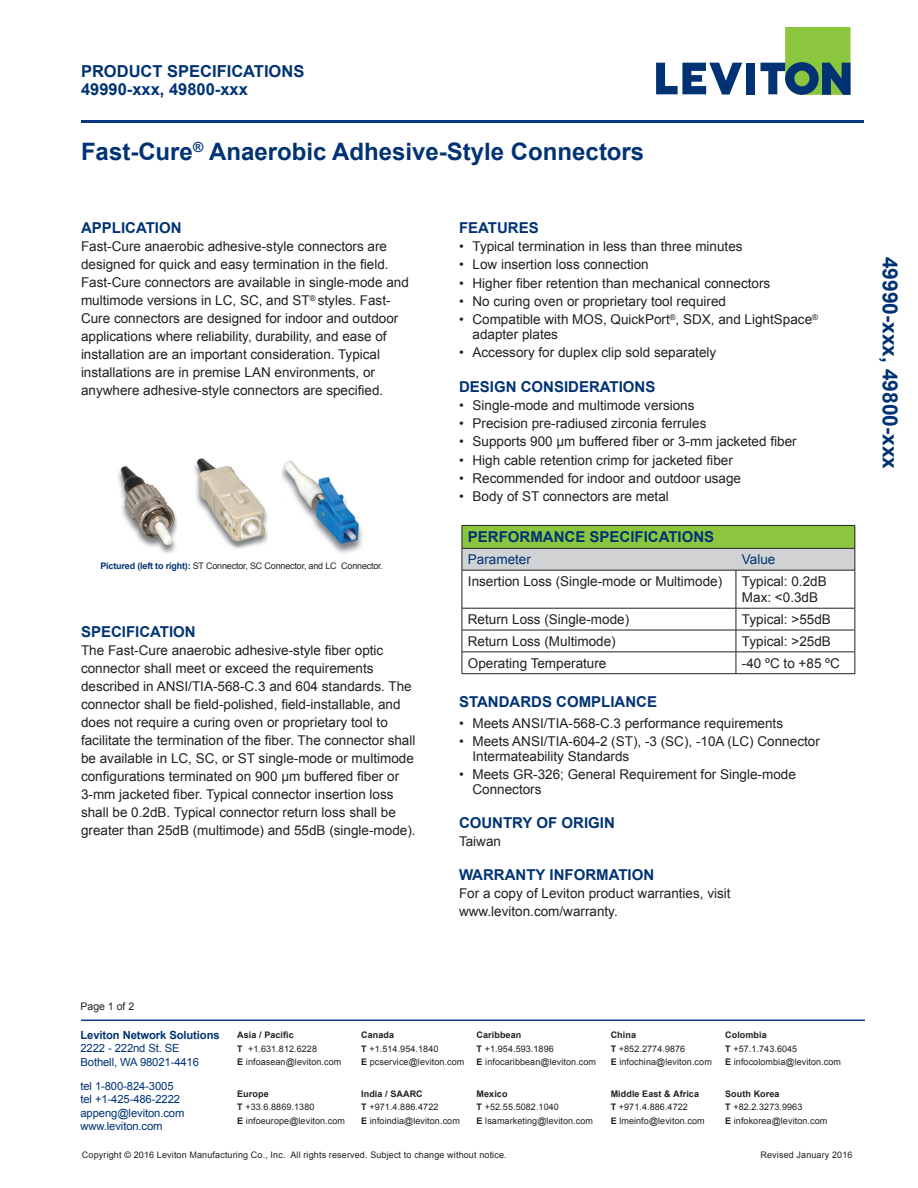
<style>
.page{position:relative;width:918px;height:1188px;background:#fff}
.page>*{position:absolute;margin:0;border:0;box-sizing:border-box;transform-origin:0 0}
.t1{font:700 24px "Arial";color:#013374}
.t2{font:700 21px "Arial";color:#013374}
.t3{font:700 16.5px "Arial";color:#013374}
.Subheads{font:700 15px "Arial";color:#013374}
.Body{font:13.5px/18px "Arial";color:#231f20}
.Bulletted{font:13.5px/15px "Arial";color:#231f20}
.t4{font:13.5px "Arial";color:#013374}
.t5{font:11.25px/13.5px "Arial";letter-spacing:-.01em;color:#013374}
.t6{font:10.5px "Arial";color:#231f20}
.t7{font:9px/13.5px "Arial";letter-spacing:.01em;color:#231f20}
.t8{font:9px "Arial";letter-spacing:-.02em;color:#231f20}
.t9{font:700 9px "Arial";letter-spacing:.01em;color:#231f20}
.s1{font-weight:700;color:#013374}
.s2{font-weight:700}
</style>
<div class="page">
<svg style="left:656px;top:63px;width:86px;height:32px"></svg>
<div style="left:746px;top:63px;width:9px;height:31px;background:#013374"></div>
<svg style="left:760px;top:27px;width:90px;height:68px"></svg>
<hr style="left:81px;top:120px;width:783px;height:3px;background:#083981">
<hr style="left:81px;top:1020px;width:784px;height:1px;background:#083981">
<hr style="left:462px;top:525px;width:274px;height:1px;background:#231f20">
<hr style="left:736px;top:525px;width:119px;height:1px;background:#231f20">
<svg style="left:462px;top:526px;width:394px;height:44px;background:#a8c583"></svg>
<hr style="left:462px;top:570px;width:274px;height:1px;background:#231f20">
<hr style="left:462px;top:570px;width:1px;height:38px;background:#231f20">
<hr style="left:736px;top:570px;width:119px;height:1px;background:#231f20">
<hr style="left:736px;top:570px;width:1px;height:38px;background:#231f20">
<hr style="left:855px;top:570px;width:1px;height:38px;background:#231f20">
<hr style="left:462px;top:608px;width:274px;height:1px;background:#231f20">
<hr style="left:736px;top:608px;width:119px;height:1px;background:#231f20">
<hr style="left:462px;top:630px;width:274px;height:1px;background:#231f20">
<hr style="left:736px;top:630px;width:119px;height:1px;background:#231f20">
<hr style="left:462px;top:652px;width:274px;height:1px;background:#231f20">
<svg style="left:462px;top:608px;width:1px;height:65px"></svg>
<hr style="left:736px;top:652px;width:119px;height:1px;background:#231f20">
<svg style="left:736px;top:608px;width:1px;height:65px"></svg>
<svg style="left:855px;top:608px;width:1px;height:66px"></svg>
<hr style="left:462px;top:673px;width:274px;height:1px;background:#231f20">
<hr style="left:736px;top:673px;width:119px;height:1px;background:#231f20">
<img style="left:281px;top:461px;width:82px;height:93px">
<img style="left:194px;top:458px;width:74px;height:91px">
<img style="left:118px;top:466px;width:58px;height:88px">
<div style="left:276px;top:501px;width:17px;height:53px;background:#fff;border-radius:50%"></div>
<div style="left:183px;top:504px;width:17px;height:54px;background:#fff;border-radius:50%"></div>
<p class="t3" style="left:81px;top:60px;width:225px">PRODUCT SPECIFICATIONS</p>
<p class="t3" style="left:81px;top:78px;width:168px">49990-xxx, 49800-xxx</p>
<p class="t1" style="left:81px;top:136px;width:565px">Fast-Cure<sup>®</sup> Anaerobic Adhesive-Style Connectors</p>
<p class="Subheads" style="left:81px;top:218px;width:102px">APPLICATION</p>
<p class="Body" style="left:81px;top:237px;width:329px">Fast-Cure anaerobic adhesive-style connectors are designed for quick and easy termination in the field.<br>Fast-Cure connectors are available in single-mode and multimode versions in LC, SC, and ST<sup>®</sup> styles. Fast-Cure connectors are designed for indoor and outdoor applications where reliability, durability, and ease of installation are an important consideration. Typical installations are in premise LAN environments, or anywhere adhesive-style connectors are specified.</p>
<p class="t8" style="left:100px;top:560px;width:284px"><span class="s1">Pictured (left to right):</span> ST Connector, SC Connector, and LC Connector.</p>
<p class="Subheads" style="left:81px;top:622px;width:116px">SPECIFICATION</p>
<p class="Body" style="left:81px;top:641px;width:336px">The Fast-Cure anaerobic adhesive-style fiber optic connector shall meet or exceed the requirements described in ANSI/TIA-568-C.3 and 604 standards. The connector shall be field-polished, field-installable, and does not require a curing oven or proprietary tool to facilitate the termination of the fiber. The connector shall be available in LC, SC, or ST single-mode or multimode configurations terminated on 900 μm buffered fiber or 3-mm jacketed fiber. Typical connector insertion loss shall be 0.2dB. Typical connector return loss shall be greater than 25dB (multimode) and 55dB (single-mode).</p>
<p class="Subheads" style="left:459px;top:218px;width:81px">FEATURES</p>
<p class="Bulletted" style="left:459px;top:239px;width:285px">• Typical termination in less than three minutes</p>
<p class="Bulletted" style="left:459px;top:257px;width:191px">• Low insertion loss connection</p>
<p class="Bulletted" style="left:459px;top:276px;width:313px">• Higher fiber retention than mechanical connectors</p>
<p class="Bulletted" style="left:459px;top:294px;width:269px">• No curing oven or proprietary tool required</p>
<p class="Bulletted" style="left:473px;top:312px;width:347px;text-indent:-14px">• Compatible with MOS, QuickPort<sup>®</sup>, SDX, and LightSpace<sup>® </sup>adapter plates</p>
<p class="Bulletted" style="left:459px;top:345px;width:259px">• Accessory for duplex clip sold separately</p>
<p class="Subheads" style="left:459px;top:376px;width:198px">DESIGN CONSIDERATIONS</p>
<p class="Bulletted" style="left:459px;top:398px;width:237px">• Single-mode and multimode versions</p>
<p class="Bulletted" style="left:459px;top:416px;width:249px">• Precision pre-radiused zirconia ferrules</p>
<p class="Bulletted" style="left:459px;top:434px;width:339px">• Supports 900 μm buffered fiber or 3-mm jacketed fiber</p>
<p class="Bulletted" style="left:459px;top:452px;width:275px">• High cable retention crimp for jacketed fiber</p>
<p class="Bulletted" style="left:459px;top:471px;width:284px">• Recommended for indoor and outdoor usage</p>
<p class="Bulletted" style="left:459px;top:489px;width:211px">• Body of ST connectors are metal</p>
<p class="Subheads" style="left:468px;top:527px;width:248px">PERFORMANCE SPECIFICATIONS</p>
<p class="t4" style="left:468px;top:551px;width:65px">Parameter</p>
<p class="t4" style="left:742px;top:551px;width:35px">Value</p>
<p class="Body" style="left:468px;top:572px;width:256px">Insertion Loss (Single-mode or Multimode)</p>
<p class="Body" style="left:742px;top:573px;width:86px;line-height:16.2px">Typical: 0.2dB<br>Max: &lt;0.3dB</p>
<p class="Body" style="left:468px;top:610px;width:163px">Return Loss (Single-mode)</p>
<p class="Body" style="left:742px;top:610px;width:90px">Typical: &gt;55dB</p>
<p class="Body" style="left:468px;top:632px;width:149px">Return Loss (Multimode)</p>
<p class="Body" style="left:742px;top:632px;width:90px">Typical: &gt;25dB</p>
<p class="Body" style="left:468px;top:654px;width:140px">Operating Temperature</p>
<p class="Body" style="left:742px;top:654px;width:100px">-40 ºC to +85 ºC</p>
<p class="Subheads" style="left:459px;top:692px;width:200px">STANDARDS COMPLIANCE</p>
<p class="Bulletted" style="left:459px;top:716px;width:326px">• Meets ANSI/TIA-568-C.3 performance requirements</p>
<p class="Bulletted" style="left:472px;top:734px;width:349px;text-indent:-14px">• Meets ANSI/TIA-604-2 (ST), -3 (SC), -10A (LC) Connector<br>Intermateability Standards</p>
<p class="Bulletted" style="left:472px;top:767px;width:325px;text-indent:-14px">• Meets GR-326; General Requirement for Single-mode<br>Connectors</p>
<p class="Subheads" style="left:459px;top:813px;width:157px">COUNTRY OF ORIGIN</p>
<p class="Body" style="left:459px;top:833px;width:44px">Taiwan</p>
<p class="Subheads" style="left:459px;top:865px;width:197px">WARRANTY INFORMATION</p>
<p class="Body" style="left:459px;top:885px;width:273px">For a copy of Leviton product warranties, visit</p>
<p class="Body" style="left:459px;top:903px;width:160px">www.leviton.com/warranty.</p>
<p class="t2" style="left:904px;top:256px;width:214px;rotate:90deg">49990-xxx, 49800-xxx</p>
<p class="t6" style="left:80px;top:1000px;width:55px">Page 1 of 2</p>
<p class="t5" style="left:80px;top:1028px;width:141px"><span class="s2">Leviton Network Solutions<br></span>2222 - 222nd St. SE<br>Bothell, WA 98021-4416</p>
<p class="t5" style="left:80px;top:1079px;width:95px">tel 1-800-824-3005</p>
<p class="t5" style="left:80px;top:1092px;width:101px">tel +1-425-486-2222</p>
<p class="t5" style="left:80px;top:1106px;width:105px">appeng@leviton.com</p>
<p class="t5" style="left:80px;top:1119px;width:84px">www.leviton.com</p>
<p class="t7" style="left:237px;top:1029px;width:106px"><span class="s2">Asia / Pacific<br>T</span> +1.631.812.6228<br><span class="s2">E</span> infoasean@leviton.com</p>
<p class="t7" style="left:361px;top:1029px;width:105px"><span class="s2">Canada<br>T</span> +1.514.954.1840<br><span class="s2">E</span> pcservice@leviton.com</p>
<p class="t7" style="left:477px;top:1029px;width:121px"><span class="s2">Caribbean<br>T</span> +1.954.593.1896<br><span class="s2">E</span> infocaribbean@leviton.com</p>
<p class="t9" style="left:611px;top:1029px;width:27px">China</p>
<p class="t9" style="left:725px;top:1029px;width:43px">Colombia</p>
<p class="t7" style="left:725px;top:1042px;width:117px"><span class="s2">T</span> +57.1.743.6045<br><span class="s2">E</span> infocolombia@leviton.com</p>
<p class="t7" style="left:611px;top:1042px;width:103px"><span class="s2">T</span> +852.2774.9876<br><span class="s2">E</span> infochina@leviton.com</p>
<p class="t7" style="left:477px;top:1087px;width:118px"><span class="s2">Mexico<br>T</span> +52.55.5082.1040<br><span class="s2">E</span> lsamarketing@leviton.com</p>
<p class="t7" style="left:611px;top:1087px;width:95px"><span class="s2">Middle East &amp; Africa<br>T</span> +971.4.886.4722<br><span class="s2">E</span> lmeinfo@leviton.com</p>
<p class="t7" style="left:725px;top:1087px;width:104px"><span class="s2">South Korea<br>T</span> +82.2.3273.9963<br><span class="s2">E</span> infokorea@leviton.com</p>
<p class="t7" style="left:82px;top:1149px;width:426px">Copyright © 2016 Leviton Manufacturing Co., Inc. All rights reserved. Subject to change without notice.</p>
<p class="t7" style="left:760px;top:1149px;width:94px">Revised January 2016</p>
<p class="t7" style="left:237px;top:1087px;width:109px"><span class="s2">Europe<br>T</span> +33.6.8869.1380<br><span class="s2">E</span> infoeurope@leviton.com</p>
<p class="t9" style="left:361px;top:1088px;width:63px">India / SAARC</p>
<p class="t7" style="left:361px;top:1100px;width:100px"><span class="s2">T</span> +971.4.886.4722<br><span class="s2">E</span> infoindia@leviton.com</p>
</div>
